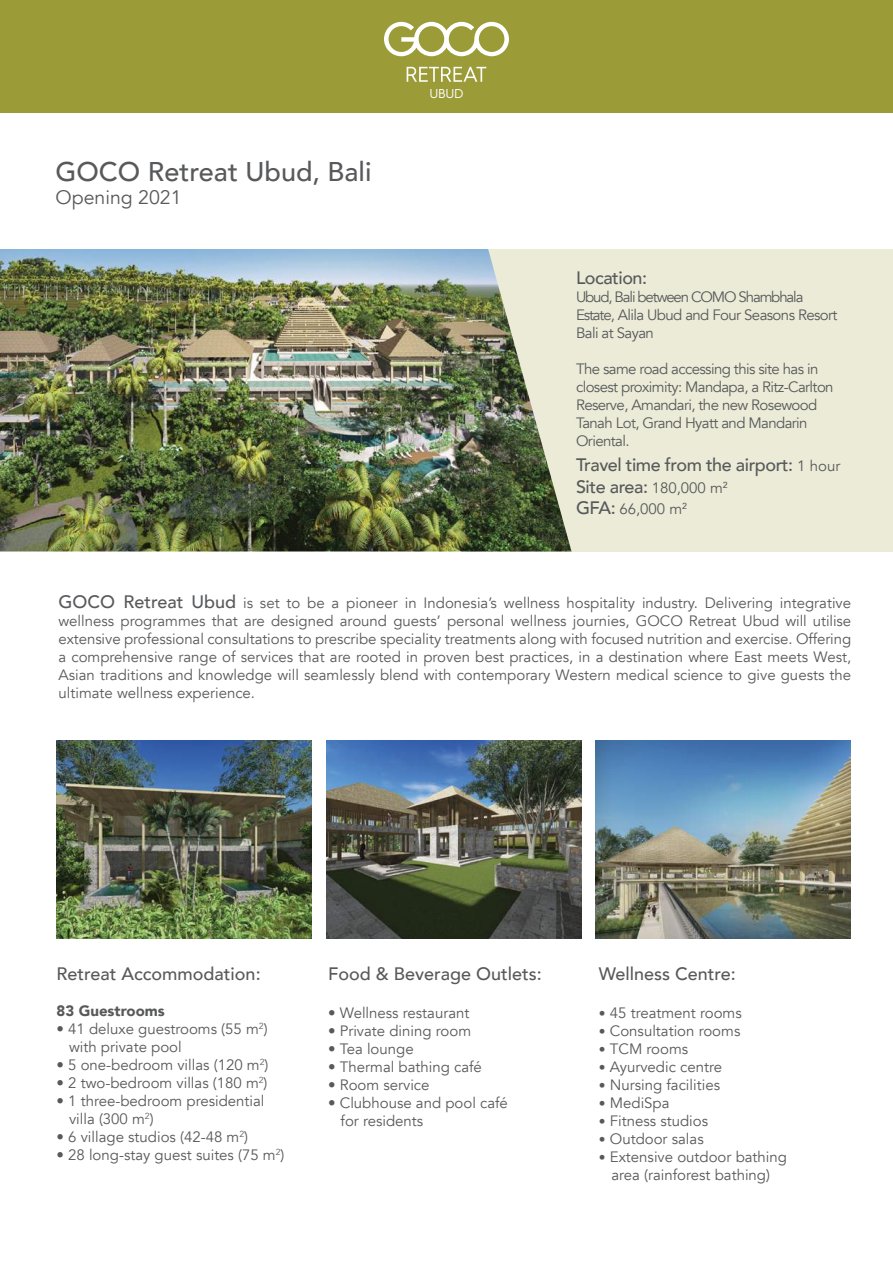
<style>
.page{position:relative;width:893px;height:1263px;background:#fff}
.page>*{position:absolute;margin:0;border:0;box-sizing:border-box;transform-origin:0 0}
.t1{font:500 27px "Avenir";color:#58595b}
.t2{font:19.5px "Avenir";color:#58595b}
.t3{font:500 18px/21.6px "Avenir";letter-spacing:-.025em;color:#58595b}
.t4{font:500 18px "Avenir";color:#58595b}
.t5{font:15px/18px "Avenir";color:#58595b}
.t6{font:15px/18px "Avenir";letter-spacing:-.04em;color:#58595b}
.t7{font:900 15px "Avenir";color:#58595b}
.t8{font:12.9px "Hurme Geometric Sans 4";color:#fff}
.s1{font-weight:400;font-size:15px}
.s2{font-weight:500;font-size:18px}
.s3{font-size:13.5px}
</style>
<div class="page">
<div style="left:465px;top:249px;width:428px;height:302px;background:#ebebd7"></div>
<div style="left:0;top:0;width:892px;height:113px;background:#9b9b37"></div>
<img style="left:0;top:249px;width:572px;height:302px">
<img style="left:57px;top:741px;width:255px;height:198px">
<img style="left:327px;top:741px;width:255px;height:198px">
<img style="left:596px;top:741px;width:255px;height:198px">
<svg style="left:384px;top:22px;width:125px;height:34px"></svg>
<svg style="left:407px;top:67px;width:79px;height:15px"></svg>
<h1 class="t1" style="left:56px;top:148px;width:317px">GOCO Retreat Ubud, Bali</h1>
<h2 class="t2" style="left:56px;top:186px;width:128px">Opening 2021</h2>
<p class="t8" style="left:429px;top:85px;width:36px">UBUD</p>
<p class="t3" style="left:576px;top:266px;width:73px">Location:</p>
<p class="t6" style="left:576px;top:288px;width:263px">Ubud, Bali between COMO Shambhala<br>Estate, Alila Ubud and Four Seasons Resort<br>Bali at Sayan</p>
<p class="t6" style="left:576px;top:360px;width:259px">The same road accessing this site has in closest proximity: Mandapa, a Ritz-Carlton Reserve, Amandari, the new Rosewood Tanah Lot, Grand Hyatt and Mandarin Oriental.</p>
<p class="t3" style="left:576px;top:453px;width:266px">Travel time from the airport: <span class="s1">1 hour<br></span>Site area: <span class="s1">180,000 m</span><sup>2</sup></p>
<p class="t5" style="left:576px;top:500px;width:113px"><span class="s2">GFA:</span> 66,000 m<sup>2</sup></p>
<p class="t5" style="left:58px;top:594px;width:794px;text-align:justify"><span class="s2">GOCO Retreat Ubud</span> is set to be a pioneer in Indonesia’s wellness hospitality industry. Delivering integrative wellness programmes that are designed around guests’ personal wellness journies, GOCO Retreat Ubud will utilise extensive professional consultations to prescribe speciality treatments along with focused nutrition and exercise. Offering a comprehensive range of services that are rooted in proven best practices, in a destination where East meets West, Asian traditions and knowledge will seamlessly blend with contemporary Western medical science to give guests the ultimate wellness experience.</p>
<p class="t4" style="left:57px;top:958px;width:206px">Retreat Accommodation:</p>
<p class="t7" style="left:57px;top:998px;width:110px">83 Guestrooms</p>
<p class="t5" style="left:69px;top:1020px;width:200px;text-indent:-13px">• 41 deluxe guestrooms (55 m<sup>2</sup>) with private pool</p>
<p class="t5" style="left:57px;top:1056px;width:213px">• 5 one-bedroom villas (120 m<sup>2</sup>)</p>
<p class="t5" style="left:57px;top:1074px;width:213px">• 2 two-bedroom villas (180 m<sup>2</sup>)</p>
<p class="t5" style="left:69px;top:1092px;width:197px;text-indent:-13px">• 1 three-bedroom presidential villa (300 m<sup>2</sup>)</p>
<p class="t5" style="left:57px;top:1128px;width:193px">• 6 village studios (42-48 m<sup>2</sup>)</p>
<p class="t5" style="left:57px;top:1146px;width:229px">• 28 long-stay guest suites (75 m<sup>2</sup>)</p>
<p class="t4" style="left:328px;top:958px;width:215px">Food &amp; Beverage Outlets:</p>
<p class="t5" style="left:328px;top:1004px;width:143px">• Wellness restaurant</p>
<p class="t5" style="left:328px;top:1022px;width:145px">• Private dining room</p>
<p class="t5" style="left:328px;top:1040px;width:87px">• Tea lounge</p>
<p class="t5" style="left:328px;top:1058px;width:155px">• Thermal bathing café</p>
<p class="t5" style="left:328px;top:1076px;width:103px">• Room service</p>
<p class="t5" style="left:341px;top:1094px;width:169px;text-indent:-13px">• Clubhouse and pool café for residents</p>
<p class="t4" style="left:599px;top:958px;width:138px">Wellness Centre:</p>
<p class="t5" style="left:599px;top:1004px;width:144px"><span class="s3">•</span> 45 treatment rooms</p>
<p class="t5" style="left:599px;top:1022px;width:143px"><span class="s3">•</span> Consultation rooms</p>
<p class="t5" style="left:599px;top:1040px;width:91px"><span class="s3">•</span> TCM rooms</p>
<p class="t5" style="left:599px;top:1058px;width:125px"><span class="s3">•</span> Ayurvedic centre</p>
<p class="t5" style="left:599px;top:1076px;width:123px"><span class="s3">•</span> Nursing facilities</p>
<p class="t5" style="left:599px;top:1094px;width:72px"><span class="s3">•</span> MediSpa</p>
<p class="t5" style="left:599px;top:1112px;width:111px"><span class="s3">•</span> Fitness studios</p>
<p class="t5" style="left:599px;top:1130px;width:106px"><span class="s3">•</span> Outdoor salas</p>
<p class="t5" style="left:599px;top:1148px;width:190px;text-align:center"><span class="s3">•</span> Extensive outdoor bathing area (rainforest bathing)</p>
</div>
